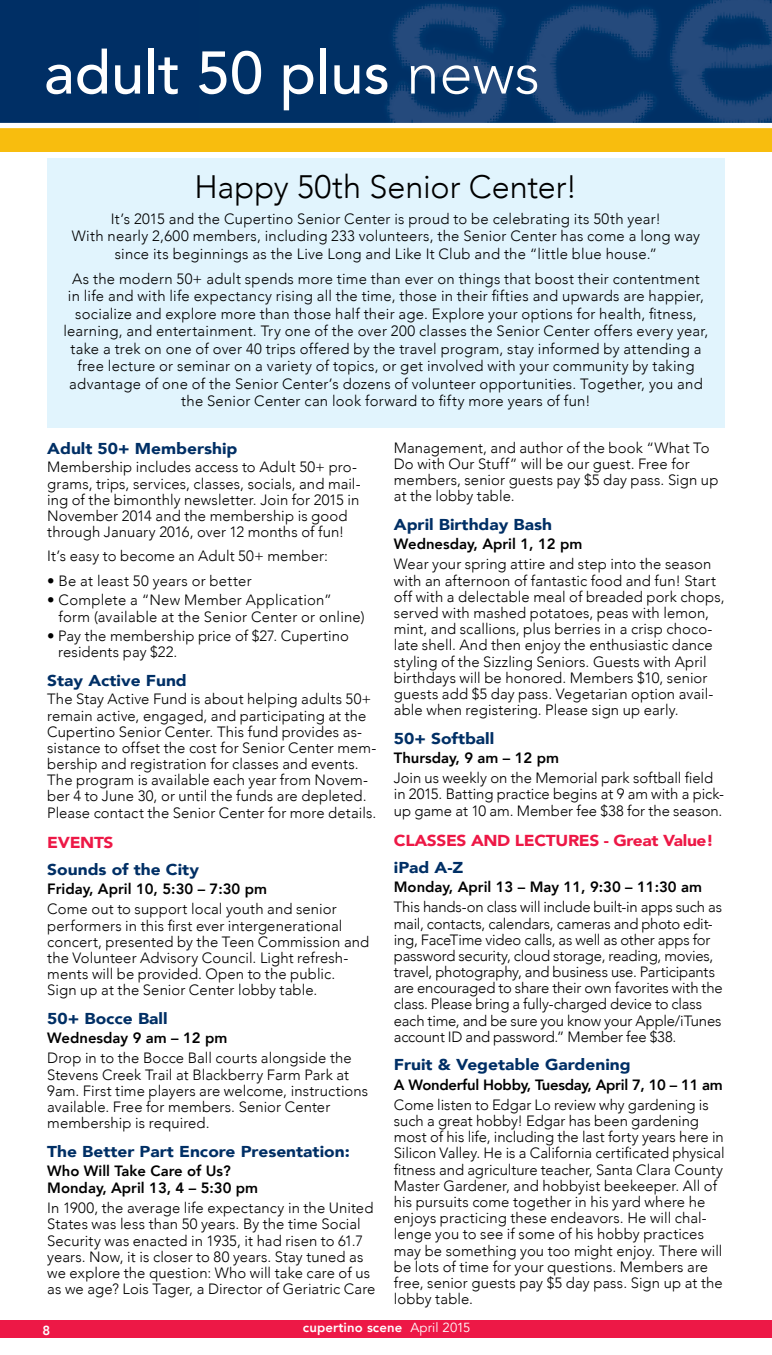
<style>
.page{position:relative;width:772px;height:1355px;background:#fff}
.page>*{position:absolute;margin:0;border:0;box-sizing:border-box;transform-origin:0 0}
.t1{font:500 59.5px "Avenir";color:#fff}
.t2{font:300 32.38px "Avenir";color:#000}
.t3{font:900 15.75px "Avenir";color:#002f65;scale:1.1 1}
.t4{font:900 15.75px "Avenir LT Std";letter-spacing:-.02em;color:#ed1846;scale:1.1 1}
.t5{font:300 14.88px/16.1px "Avenir";letter-spacing:.005em;color:#000}
.t6{font:300 14.88px/16.1px "Avenir";letter-spacing:-.015em;color:#000}
.t7{font:800 14.88px/17px "Avenir";color:#000}
.t8{font:800 14.88px "Avenir";letter-spacing:-.02em;color:#000}
.t9{font:800 13.12px "Avenir";letter-spacing:.01em;color:#fff}
.s1{font-weight:300}
.s2{font-weight:400}
</style>
<div class="page">
<img style="left:198px;top:0;width:574px;height:123px">
<div style="left:0;top:0;width:198px;height:128px;background:#002f65"></div>
<div style="left:0;top:125px;width:772px;height:27px;background:#f8bd0e"></div>
<div style="left:0;top:123px;width:772px;height:5px;background:#fff"></div>
<div style="left:47px;top:158px;width:677px;height:270px;background:#e1f4fd"></div>
<div style="left:0;top:1319px;width:772px;height:18px;background:#ed1846"></div>
<h1 class="t1" style="left:44px;top:21px;width:497px">adult 50 plus <span class="s1">news</span></h1>
<h2 class="t2" style="left:195px;top:168px;width:384px">Happy 50th Senior Center!</h2>
<p class="t5" style="left:72px;top:210px;width:629px;line-height:17.5px;text-align:center">It’s 2015 and the Cupertino Senior Center is proud to be celebrating its 50th year!<br>With nearly 2,600 members, including 233 volunteers, the Senior Center has come a long way since its beginnings as the Live Long and Like It Club and the “little blue house.”</p>
<p class="t5" style="left:63px;top:270px;width:646px;line-height:17.5px;text-align:center">As the modern 50+ adult spends more time than ever on things that boost their contentment<br>in life and with life expectancy rising all the time, those in their fifties and upwards are happier, socialize and explore more than those half their age. Explore your options for health, fitness, learning, and entertainment. Try one of the over 200 classes the Senior Center offers every year, take a trek on one of over 40 trips offered by the travel program, stay informed by attending a free lecture or seminar on a variety of topics, or get involved with your community by taking advantage of one of the Senior Center’s dozens of volunteer opportunities. Together, you and the Senior Center can look forward to fifty more years of fun!</p>
<p class="t3" style="left:47px;top:435px;width:174px">Adult 50+ Membership</p>
<p class="t5" style="left:47px;top:459px;width:315px">Membership includes access to Adult 50+ pro&shy;grams, trips, services, classes, socials, and mail&shy;ing of the bimonthly newsletter. Join for 2015 in November 2014 and the membership is good through January 2016, over 12 months of fun!</p>
<p class="t5" style="left:47px;top:548px;width:282px">It’s easy to become an Adult 50+ member:</p>
<p class="t5" style="left:47px;top:572px;width:206px">• Be at least 50 years or better</p>
<p class="t5" style="left:59px;top:591px;width:307px;line-height:17px;text-indent:-11px">• Complete a “New Member Application” form (available at the Senior Center or online)</p>
<p class="t5" style="left:58px;top:628px;width:292px;text-indent:-11px">• Pay the membership price of $27. Cupertino residents pay $22.</p>
<p class="t3" style="left:47px;top:666px;width:128px">Stay Active Fund</p>
<p class="t5" style="left:47px;top:691px;width:331px">The Stay Active Fund is about helping adults 50+ remain active, engaged, and participating at the Cupertino Senior Center. This fund provides as&shy;sistance to offset the cost for Senior Center mem&shy;bership and registration for classes and events.<br>The program is available each year from Novem&shy;ber 4 to June 30, or until the funds are depleted.<br>Please contact the Senior Center for more details.</p>
<p class="t4" style="left:47px;top:832px;width:62px">EVENTS</p>
<p class="t3" style="left:47px;top:856px;width:139px">Sounds of the City</p>
<p class="t7" style="left:47px;top:880px;width:221px">Friday, April 10, 5:30 – 7:30 pm</p>
<p class="t5" style="left:47px;top:901px;width:323px">Come out to support local youth and senior performers in this first ever intergenerational concert, presented by the Teen Commission and the Volunteer Advisory Council. Light refresh&shy;ments will be provided. Open to the public.<br>Sign up at the Senior Center lobby table.</p>
<p class="t3" style="left:47px;top:1004px;width:111px">50+ Bocce Ball</p>
<p class="t7" style="left:47px;top:1028px;width:182px">Wednesday 9 am – 12 pm</p>
<p class="t5" style="left:47px;top:1050px;width:322px">Drop in to the Bocce Ball courts alongside the Stevens Creek Trail at Blackberry Farm Park at 9am. First time players are welcome, instructions available. Free for members. Senior Center membership is required.</p>
<p class="t3" style="left:47px;top:1137px;width:276px">The Better Part Encore Presentation:</p>
<p class="t7" style="left:47px;top:1161px;width:212px">Who Will Take Care of Us?<br>Monday, April 13, 4 – 5:30 pm</p>
<p class="t5" style="left:47px;top:1200px;width:330px">In 1900, the average life expectancy in the United States was less than 50 years. By the time Social Security was enacted in 1935, it had risen to 61.7 years. Now, it is closer to 80 years. Stay tuned as we explore the question: Who will take care of us as we age? Lois Tager, a Director of Geriatric Care</p>
<p class="t5" style="left:394px;top:440px;width:326px">Management, and author of the book “What To Do with Our Stuff” will be our guest. Free for members, senior guests pay $5 day pass. Sign up at the lobby table.</p>
<p class="t3" style="left:394px;top:511px;width:145px">April Birthday Bash</p>
<p class="t7" style="left:394px;top:535px;width:190px">Wednesday, April 1, 12 pm</p>
<p class="t5" style="left:394px;top:556px;width:332px">Wear your spring attire and step into the season with an afternoon of fantastic food and fun! Start off with a delectable meal of breaded pork chops, served with mashed potatoes, peas with lemon, mint, and scallions, plus berries in a crisp choco&shy;late shell. And then enjoy the enthusiastic dance styling of the Sizzling Seniors. Guests with April birthdays will be honored. Members $10, senior guests add $5 day pass. Vegetarian option avail&shy;able when registering. Please sign up early.</p>
<p class="t3" style="left:394px;top:724px;width:93px">50+ Softball</p>
<p class="t7" style="left:394px;top:748px;width:167px">Thursday, 9 am – 12 pm</p>
<p class="t5" style="left:394px;top:770px;width:331px">Join us weekly on the Memorial park softball field in 2015. Batting practice begins at 9 am with a pick&shy;up game at 10 am. Member fee $38 for the season.</p>
<p class="t4" style="left:394px;top:830px;width:292px">CLASSES AND LECTURES - Great Value!</p>
<p class="t3" style="left:394px;top:853px;width:65px">iPad A-Z</p>
<p class="t7" style="left:394px;top:877px;width:310px">Monday, April 13 – May 11, 9:30 – 11:30 am</p>
<p class="t6" style="left:394px;top:899px;width:330px">This hands-on class will include built-in apps such as mail, contacts, calendars, cameras and photo edit&shy;ing, FaceTime video calls, as well as other apps for password security, cloud storage, reading, movies, travel, photography, and business use. Participants are encouraged to share their own favorites with the class. Please bring a fully-charged device to class each time, and be sure you know your Apple/iTunes account ID and password.” Member fee $38.</p>
<p class="t3" style="left:394px;top:1051px;width:217px">Fruit &amp; Vegetable Gardening</p>
<p class="t8" style="left:394px;top:1071px;width:330px">A Wonderful Hobby, Tuesday, April 7, 10 – 11 am</p>
<p class="t5" style="left:394px;top:1096px;width:332px">Come listen to Edgar Lo review why gardening is such a great hobby! Edgar has been gardening most of his life, including the last forty years here in Silicon Valley. He is a California certificated physical fitness and agriculture teacher, Santa Clara County Master Gardener, and hobbyist beekeeper. All of his pursuits come together in his yard where he enjoys practicing these endeavors. He will chal&shy;lenge you to see if some of his hobby practices may be something you too might enjoy. There will be lots of time for your questions. Members are free, senior guests pay $5 day pass. Sign up at the lobby table.</p>
<p class="t9" style="left:42px;top:1318px;width:9px">8</p>
<p class="t9" style="left:303px;top:1315px;width:169px">cupertino scene <span class="s2">April 2015</span></p>
</div>
